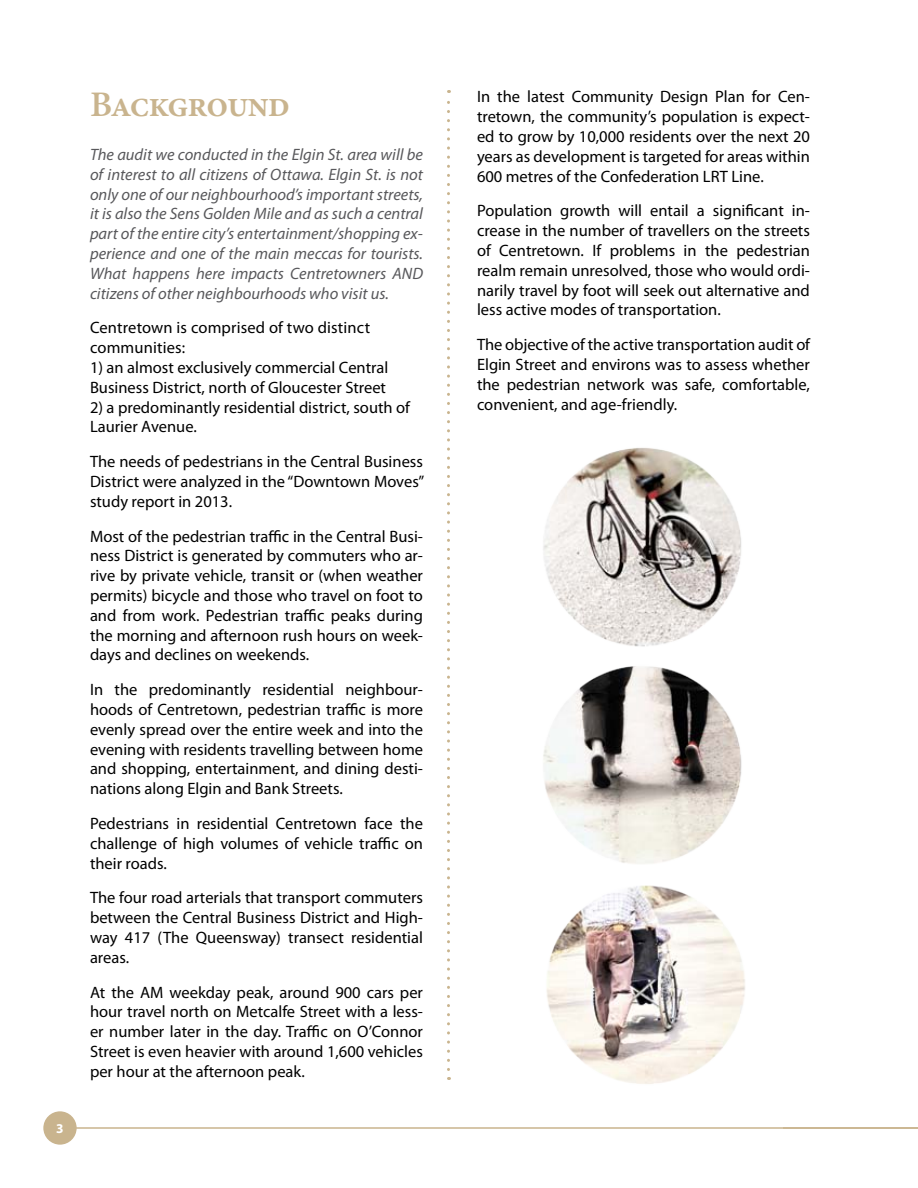
<style>
.page{position:relative;width:918px;height:1188px;background:#fff}
.page>*{position:absolute;margin:0;border:0;box-sizing:border-box;transform-origin:0 0}
.t1{font:600 36px "Minion Pro";letter-spacing:-.035em;color:#c9b48e}
.t2{font:16.5px/19.8px "Myriad Pro";color:#000;text-align:justify}
.t3{font:italic 16.5px/19.8px "Myriad Pro";color:#58585b;text-align:justify}
.t4{font:700 13.5px "Myriad Pro";color:#fff}
</style>
<div class="page">
<div style="left:43px;top:1111px;width:34px;height:34px;background:#c9b48e;border-radius:50%"></div>
<hr style="left:73px;top:1127px;width:845px;height:2px;background:#c9b48e">
<svg style="left:447px;top:90px;width:3px;height:980px"></svg>
<img style="left:543px;top:448px;width:202px;height:636px">
<p class="t4" style="left:56px;top:1119px;width:9px">3</p>
<h1 class="t1" style="left:90px;top:80px;width:201px">Background</h1>
<p class="t3" style="left:90px;top:144px;width:335px">The audit we conducted in the Elgin St. area will be of interest to all citizens of Ottawa. Elgin St. is not only one of our neighbourhood’s important streets, it is also the Sens Golden Mile and as such a central part of the entire city’s entertainment/shopping ex&shy;perience and one of the main meccas for tourists.<br>What happens here impacts Centretowners AND citizens of other neighbourhoods who visit us.</p>
<p class="t2" style="left:90px;top:318px;width:282px">Centretown is comprised of two distinct communities:</p>
<p class="t2" style="left:90px;top:357px;width:300px">1) an almost exclusively commercial Central<br>Business District, north of Gloucester Street</p>
<p class="t2" style="left:90px;top:397px;width:322px">2) a predominantly residential district, south of<br>Laurier Avenue.</p>
<p class="t2" style="left:90px;top:451px;width:336px">The needs of pedestrians in the Central Business District were analyzed in the “Downtown Moves” study report in 2013.</p>
<p class="t2" style="left:90px;top:526px;width:335px">Most of the pedestrian traffic in the Central Busi&shy;ness District is generated by commuters who ar&shy;rive by private vehicle, transit or (when weather permits) bicycle and those who travel on foot to and from work. Pedestrian traffic peaks during the morning and afternoon rush hours on week&shy;days and declines on weekends.</p>
<p class="t2" style="left:90px;top:679px;width:335px">In the predominantly residential neighbour&shy;hoods of Centretown, pedestrian traffic is more evenly spread over the entire week and into the evening with residents travelling between home and shopping, entertainment, and dining desti&shy;nations along Elgin and Bank Streets.</p>
<p class="t2" style="left:90px;top:813px;width:334px">Pedestrians in residential Centretown face the challenge of high volumes of vehicle traffic on their roads.</p>
<p class="t2" style="left:90px;top:888px;width:335px">The four road arterials that transport commuters between the Central Business District and High&shy;way 417 (The Queensway) transect residential areas.</p>
<p class="t2" style="left:90px;top:982px;width:335px">At the AM weekday peak, around 900 cars per hour travel north on Metcalfe Street with a less&shy;er number later in the day. Traffic on O’Connor Street is even heavier with around 1,600 vehicles per hour at the afternoon peak.</p>
<p class="t2" style="left:477px;top:87px;width:335px">In the latest Community Design Plan for Cen&shy;tretown, the community’s population is expect&shy;ed to grow by 10,000 residents over the next 20 years as development is targeted for areas within 600 metres of the Confederation LRT Line.</p>
<p class="t2" style="left:477px;top:201px;width:335px">Population growth will entail a significant in&shy;crease in the number of travellers on the streets of Centretown. If problems in the pedestrian realm remain unresolved, those who would ordi&shy;narily travel by foot will seek out alternative and less active modes of transportation.</p>
<p class="t2" style="left:477px;top:334px;width:335px">The objective of the active transportation audit of Elgin Street and environs was to assess whether the pedestrian network was safe, comfortable, convenient, and age-friendly.</p>
</div>
